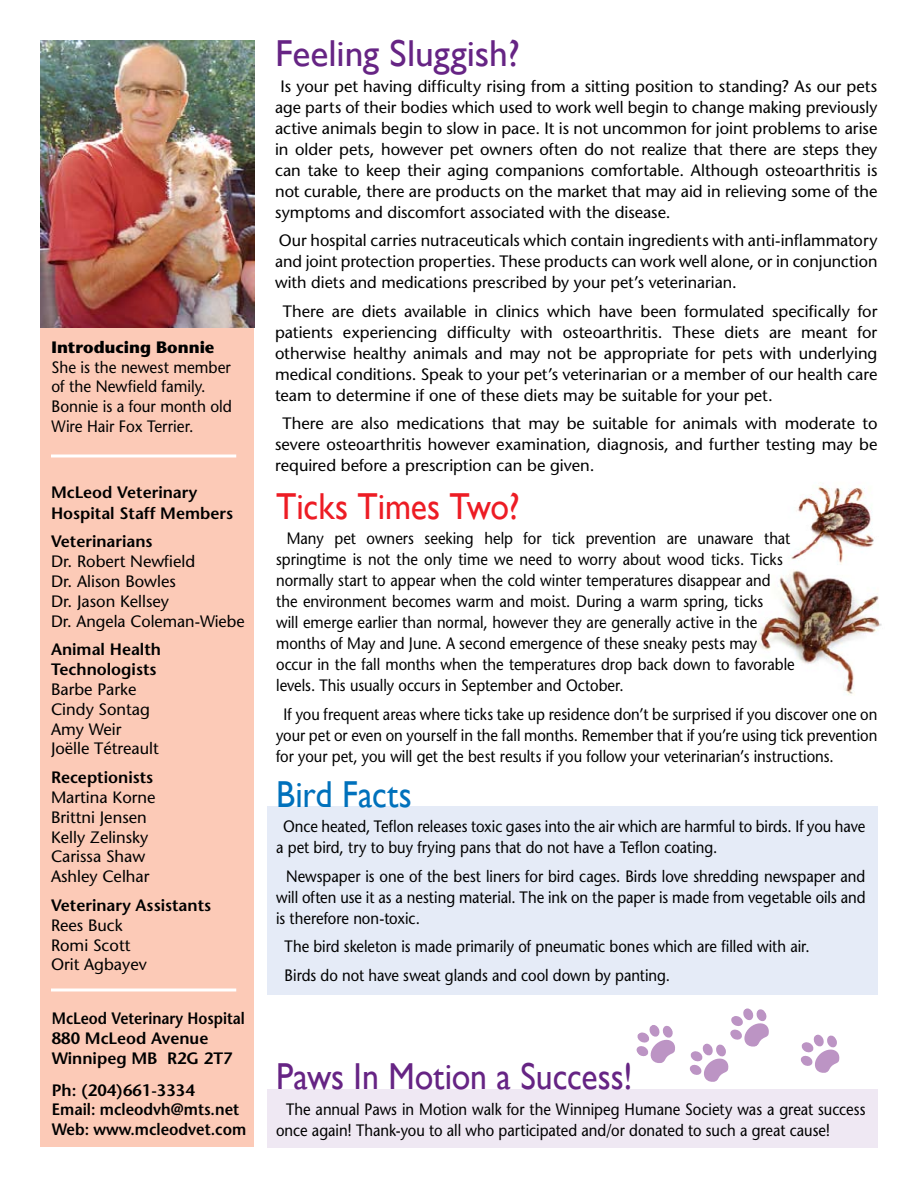
<style>
.page{position:relative;width:918px;height:1188px;background:#fff}
.page>*{position:absolute;margin:0;border:0;box-sizing:border-box;transform-origin:0 0}
.t1{font:37.5px "Gill Sans";letter-spacing:-.005em;color:#662484;scale:.9 1}
.t2{font:37.5px "Gill Sans";letter-spacing:-.005em;color:#662484}
.t3{font:37.5px "Gill Sans";letter-spacing:-.005em;color:#ed1c24;scale:.9 1}
.t4{font:37.5px "Gill Sans";letter-spacing:.005em;color:#0071bc;scale:.9 1}
.t5{font:16.5px/21px "Stone Sans";color:#000}
.t6{font:16.5px/21px "Stone Sans";color:#000;scale:.9 1}
.t7{font:600 16.5px/19.8px "Stone Sans";color:#000}
.t8{font:16.5px/19.8px "Stone Sans";color:#000;scale:.93 1}
.t9{font:600 16.5px/19.8px "Stone Sans";color:#000;scale:.9 1}
.t10{font:700 16.5px "Stone Sans";color:#000}
</style>
<div class="page">
<div style="left:267px;top:1089px;width:611px;height:59px;background:#efe8f3"></div>
<img style="left:791px;top:486px;width:83px;height:79px">
<div style="left:267px;top:806px;width:611px;height:189px;background:#e5ebf7"></div>
<div style="left:40px;top:40px;width:214px;height:1108px;background:#fccab7"></div>
<svg style="left:51px;top:988px;width:185px;height:4px"></svg>
<img style="left:40px;top:40px;width:214px;height:287px">
<svg style="left:51px;top:454px;width:185px;height:4px"></svg>
<img style="left:757px;top:570px;width:125px;height:125px">
<svg style="left:636px;top:1025px;width:39px;height:38px"></svg>
<svg style="left:689px;top:1008px;width:80px;height:74px"></svg>
<svg style="left:800px;top:1034px;width:40px;height:39px"></svg>
<p class="t10" style="left:52px;top:337px;width:164px">Introducing Bonnie</p>
<p class="t8" style="left:52px;top:357px;width:196px">She is the newest member of the Newfield family.<br>Bonnie is a four month old<br>Wire Hair Fox Terrier.</p>
<p class="t7" style="left:51px;top:481px;width:184px;line-height:21px">McLeod Veterinary<br>Hospital Staff Members</p>
<p class="t7" style="left:51px;top:532px;width:103px">Veterinarians</p>
<p class="t5" style="left:51px;top:551px;width:195px;line-height:19.8px">Dr. Robert Newfield<br>Dr. Alison Bowles<br>Dr. Jason Kellsey<br>Dr. Angela Coleman-Wiebe</p>
<p class="t7" style="left:51px;top:640px;width:111px">Animal Health<br>Technologists</p>
<p class="t5" style="left:51px;top:679px;width:109px;line-height:19.8px">Barbe Parke<br>Cindy Sontag<br>Amy Weir<br>Joëlle Tétreault</p>
<p class="t7" style="left:51px;top:767px;width:104px">Receptionists</p>
<p class="t5" style="left:51px;top:787px;width:106px;line-height:19.8px">Martina Korne<br>Brittni Jensen<br>Kelly Zelinsky<br>Carissa Shaw<br>Ashley Celhar</p>
<p class="t7" style="left:51px;top:895px;width:162px">Veterinary Assistants</p>
<p class="t5" style="left:51px;top:915px;width:97px;line-height:19.8px">Rees Buck<br>Romi Scott<br>Orit Agbayev</p>
<p class="t9" style="left:52px;top:1008px;width:216px">McLeod Veterinary Hospital<br>880 McLeod Avenue<br>Winnipeg MB R2G 2T7</p>
<p class="t7" style="left:52px;top:1080px;width:196px">Ph: (204)661-3334<br>Email: mcleodvh@mts.net<br>Web: www.mcleodvet.com</p>
<h1 class="t2" style="left:275px;top:32px;width:246px">Feeling Sluggish?</h1>
<p class="t5" style="left:275px;top:76px;width:604px;text-align:justify;text-indent:5px">Is your pet having difficulty rising from a sitting position to standing? As our pets age parts of their bodies which used to work well begin to change making previously active animals begin to slow in pace. It is not uncommon for joint problems to arise in older pets, however pet owners often do not realize that there are steps they can take to keep their aging companions comfortable. Although osteoarthritis is not curable, there are products on the market that may aid in relieving some of the symptoms and discomfort associated with the disease.</p>
<p class="t5" style="left:275px;top:230px;width:604px;text-align:justify">Our hospital carries nutraceuticals which contain ingredients with anti-inflammatory and joint protection properties. These products can work well alone, or in conjunction with diets and medications prescribed by your pet’s veterinarian.</p>
<p class="t5" style="left:275px;top:301px;width:604px;text-align:justify;text-indent:8px">There are diets available in clinics which have been formulated specifically for patients experiencing difficulty with osteoarthritis. These diets are meant for otherwise healthy animals and may not be appropriate for pets with underlying medical conditions. Speak to your pet’s veterinarian or a member of our health care team to determine if one of these diets may be suitable for your pet.</p>
<p class="t5" style="left:275px;top:413px;width:604px;text-align:justify;text-indent:7px">There are also medications that may be suitable for animals with moderate to severe osteoarthritis however examination, diagnosis, and further testing may be required before a prescription can be given.</p>
<h1 class="t3" style="left:276px;top:484px;width:272px">Ticks Times Two?</h1>
<p class="t6" style="left:276px;top:528px;width:578px;text-indent:11px">Many pet owners seeking help for tick prevention are unaware that springtime is not the only time we need to worry about wood ticks. Ticks normally start to appear when the cold winter temperatures disappear and the environment becomes warm and moist. During a warm spring, ticks<br>will emerge earlier than normal, however they are generally active in the months of May and June. A second emergence of these sneaky pests may occur in the fall months when the temperatures drop back down to favorable levels. This usually occurs in September and October.</p>
<p class="t6" style="left:276px;top:704px;width:670px;text-align:justify;text-indent:7px">If you frequent areas where ticks take up residence don’t be surprised if you discover one on your pet or even on yourself in the fall months. Remember that if you’re using tick prevention for your pet, you will get the best results if you follow your veterinarian’s instructions.</p>
<h1 class="t4" style="left:276px;top:772px;width:152px">Bird Facts</h1>
<p class="t6" style="left:276px;top:816px;width:656px;text-indent:7px">Once heated, Teflon releases toxic gases into the air which are harmful to birds. If you have a pet bird, try to buy frying pans that do not have a Teflon coating.</p>
<p class="t6" style="left:276px;top:866px;width:656px;text-align:justify;text-indent:10px">Newspaper is one of the best liners for bird cages. Birds love shredding newspaper and will often use it as a nesting material. The ink on the paper is made from vegetable oils and is therefore non-toxic.</p>
<p class="t6" style="left:285px;top:932px;width:585px;line-height:28.5px">The bird skeleton is made primarily of pneumatic bones which are filled with air.<br>Birds do not have sweat glands and cool down by panting.</p>
<h1 class="t1" style="left:276px;top:1055px;width:397px">Paws In Motion a Success!</h1>
<p class="t6" style="left:276px;top:1099px;width:656px;text-indent:10px">The annual Paws in Motion walk for the Winnipeg Humane Society was a great success once again! Thank-you to all who participated and/or donated to such a great cause!</p>
</div>
